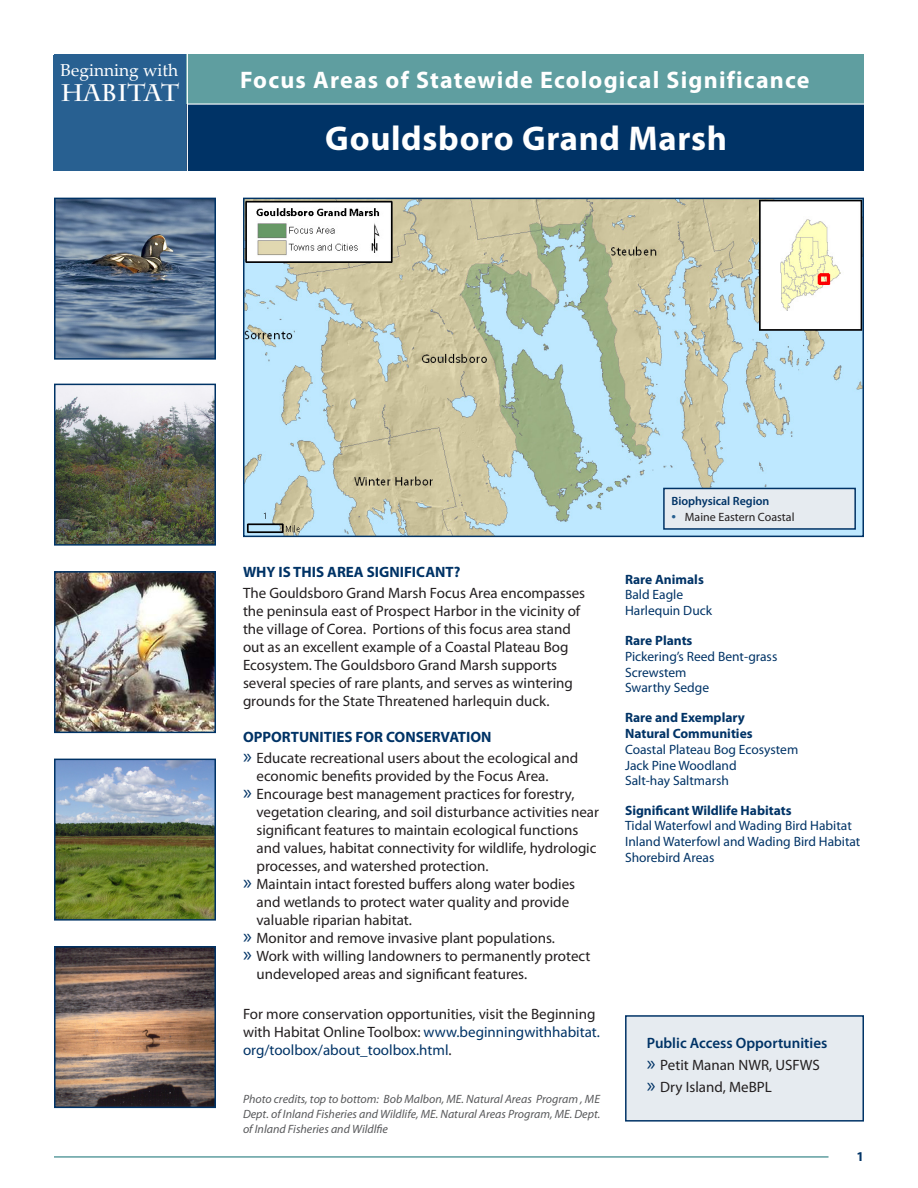
<style>
.page{position:relative;width:918px;height:1188px;background:#fff}
.page>*{position:absolute;margin:0;border:0;box-sizing:border-box;transform-origin:0 0}
.t1{font:700 34.5px "Myriad Pro";letter-spacing:.02em;color:#fff}
.t2{font:700 24px "Myriad Pro";letter-spacing:.05em;color:#fff}
.numbered_list{font:700 23.85px "Charlemagne Std";color:#fff}
.numbered_list-2{font:17.1px "Palatino Linotype";color:#fff}
.Bulllets{font:15px/18px "Myriad Pro";color:#231f20}
.Page_1_-_Paragraph{font:15px/18px "Myriad Pro";color:#231f20}
.Heading_1{font:700 15px "Myriad Pro";color:#036}
.Bullets_-_Public_Acc{font:15px "Myriad Pro";color:#231f20}
.Box_-_Heading{font:600 15px "Myriad Pro";color:#036}
.Species_lists{font:13.5px "Myriad Pro";color:#036}
.Species_list_-_headi{font:700 13.5px "Myriad Pro";color:#036}
.Species_list_-_headi-2{font:13.5px "Myriad Pro";color:#036}
.Page_number{font:700 13.5px "Myriad Pro";color:#036}
.Caption-_Left_Justif{font:italic 12px/15px "Myriad Pro";color:#57585a;text-align:justify}
.Box_-_bullets{font:12px "Myriad Pro";color:#231f20}
.Box_-_Heading-2{font:600 12px "Myriad Pro";color:#036}
.s1{font-size:21px;color:#036}
.s2{color:#036}
.s3{font-size:16.5px;color:#286091}
</style>
<div class="page">
<hr style="left:54px;top:1156px;width:775px;height:2px;background:#5f9ea0">
<div style="left:54px;top:54px;width:810px;height:51px;background:#5f9ea0"></div>
<div style="left:54px;top:104px;width:810px;height:67px;background:#036"></div>
<img style="left:57px;top:574px;width:156px;height:156px">
<div style="left:54px;top:571px;width:162px;height:162px;border:2px solid #036"></div>
<img style="left:57px;top:201px;width:156px;height:156px">
<div style="left:54px;top:198px;width:162px;height:162px;border:2px solid #036"></div>
<img style="left:57px;top:762px;width:156px;height:156px">
<div style="left:54px;top:759px;width:162px;height:162px;border:2px solid #036"></div>
<img style="left:57px;top:387px;width:156px;height:156px">
<div style="left:54px;top:384px;width:162px;height:162px;border:2px solid #036"></div>
<img style="left:57px;top:949px;width:156px;height:156px">
<div style="left:54px;top:946px;width:162px;height:162px;border:2px solid #036"></div>
<hr style="left:187px;top:54px;width:1px;height:119px;background:#fff">
<hr style="left:187px;top:104px;width:682px;height:1px;background:#fff">
<div style="left:626px;top:1016px;width:237px;height:105px;background:#e6ebf0"></div>
<div style="left:625px;top:1015px;width:239px;height:107px;border:2px solid #036"></div>
<img style="left:246px;top:201px;width:615px;height:333px">
<div style="left:243px;top:198px;width:621px;height:339px;border:2px solid #036"></div>
<div style="left:53px;top:55px;width:133px;height:116px;background:#286091"></div>
<div style="left:664px;top:488px;width:191px;height:41px;background:#e6ebf0"></div>
<div style="left:663px;top:488px;width:193px;height:42px;border:2px solid #036"></div>
<p class="numbered_list-2" style="left:60px;top:58px;width:119px">Beginning with</p>
<p class="numbered_list" style="left:60px;top:79px;width:120px">Habitat</p>
<p class="t2" style="left:240px;top:64px;width:571px">Focus Areas of Statewide Ecological Significance</p>
<p class="t1" style="left:325px;top:116px;width:403px">Gouldsboro Grand Marsh</p>
<p class="Heading_1" style="left:243px;top:562px;width:219px">WHY IS THIS AREA SIGNIFICANT?</p>
<p class="Page_1_-_Paragraph" style="left:243px;top:584px;width:344px">The Gouldsboro Grand Marsh Focus Area encompasses the peninsula east of Prospect Harbor in the vicinity of the village of Corea. Portions of this focus area stand out as an excellent example of a Coastal Plateau Bog Ecosystem. The Gouldsboro Grand Marsh supports several species of rare plants, and serves as wintering grounds for the State Threatened harlequin duck.</p>
<p class="Heading_1" style="left:243px;top:727px;width:250px">OPPORTUNITIES FOR CONSERVATION</p>
<p class="Bulllets" style="left:256px;top:749px;width:323px;text-indent:-14px"><span class="s1">»</span> Educate recreational users about the ecological and economic benefits provided by the Focus Area.</p>
<p class="Bulllets" style="left:256px;top:785px;width:344px;text-indent:-14px"><span class="s1">»</span> Encourage best management practices for forestry, vegetation clearing, and soil disturbance activities near significant features to maintain ecological functions and values, habitat connectivity for wildlife, hydrologic processes, and watershed protection.</p>
<p class="Bulllets" style="left:256px;top:875px;width:320px;text-indent:-14px"><span class="s1">»</span> Maintain intact forested buffers along water bodies and wetlands to protect water quality and provide valuable riparian habitat.</p>
<p class="Bulllets" style="left:243px;top:929px;width:313px"><span class="s1">»</span> Monitor and remove invasive plant populations.</p>
<p class="Bulllets" style="left:256px;top:947px;width:335px;text-indent:-14px"><span class="s1">»</span> Work with willing landowners to permanently protect undeveloped areas and significant features.</p>
<p class="Page_1_-_Paragraph" style="left:243px;top:1005px;width:358px">For more conservation opportunities, visit the Beginning with Habitat Online Toolbox: <span class="s2">www.beginningwithhabitat. org/toolbox/about_toolbox.html</span>.</p>
<p class="Caption-_Left_Justif" style="left:243px;top:1091px;width:359px">Photo credits, top to bottom: Bob Malbon, ME. Natural Areas Program , ME Dept. of Inland Fisheries and Wildlife, ME. Natural Areas Program, ME. Dept. of Inland Fisheries and Wildlfie</p>
<p class="Box_-_Heading-2" style="left:671px;top:493px;width:100px">Biophysical Region</p>
<p class="Box_-_bullets" style="left:671px;top:510px;width:125px"><span class="s3">•</span> Maine Eastern Coastal</p>
<p class="Species_list_-_headi" style="left:625px;top:570px;width:80px">Rare Animals</p>
<p class="Species_list_-_headi-2" style="left:625px;top:586px;width:60px">Bald Eagle</p>
<p class="Species_list_-_headi-2" style="left:625px;top:602px;width:89px">Harlequin Duck</p>
<p class="Species_list_-_headi" style="left:625px;top:632px;width:69px">Rare Plants</p>
<p class="Species_lists" style="left:625px;top:648px;width:154px">Pickering’s Reed Bent-grass</p>
<p class="Species_lists" style="left:625px;top:664px;width:63px">Screwstem</p>
<p class="Species_lists" style="left:625px;top:679px;width:86px">Swarthy Sedge</p>
<p class="Species_list_-_headi" style="left:625px;top:708px;width:121px">Rare and Exemplary</p>
<p class="Species_list_-_headi" style="left:625px;top:725px;width:129px">Natural Communities</p>
<p class="Species_lists" style="left:625px;top:741px;width:175px">Coastal Plateau Bog Ecosystem</p>
<p class="Species_lists" style="left:625px;top:757px;width:113px">Jack Pine Woodland</p>
<p class="Species_lists" style="left:625px;top:772px;width:105px">Salt-hay Saltmarsh</p>
<p class="Species_list_-_headi" style="left:625px;top:801px;width:168px">Significant Wildlife Habitats</p>
<p class="Species_lists" style="left:625px;top:817px;width:228px">Tidal Waterfowl and Wading Bird Habitat</p>
<p class="Species_lists" style="left:625px;top:833px;width:237px">Inland Waterfowl and Wading Bird Habitat</p>
<p class="Species_lists" style="left:625px;top:849px;width:91px">Shorebird Areas</p>
<p class="Box_-_Heading" style="left:647px;top:1034px;width:182px">Public Access Opportunities</p>
<p class="Bullets_-_Public_Acc" style="left:647px;top:1056px;width:175px"><span class="s1">»</span> Petit Manan NWR, USFWS</p>
<p class="Bullets_-_Public_Acc" style="left:647px;top:1078px;width:127px"><span class="s1">»</span> Dry Island, MeBPL</p>
<p class="Page_number" style="left:857px;top:1148px;width:9px">1</p>
</div>
